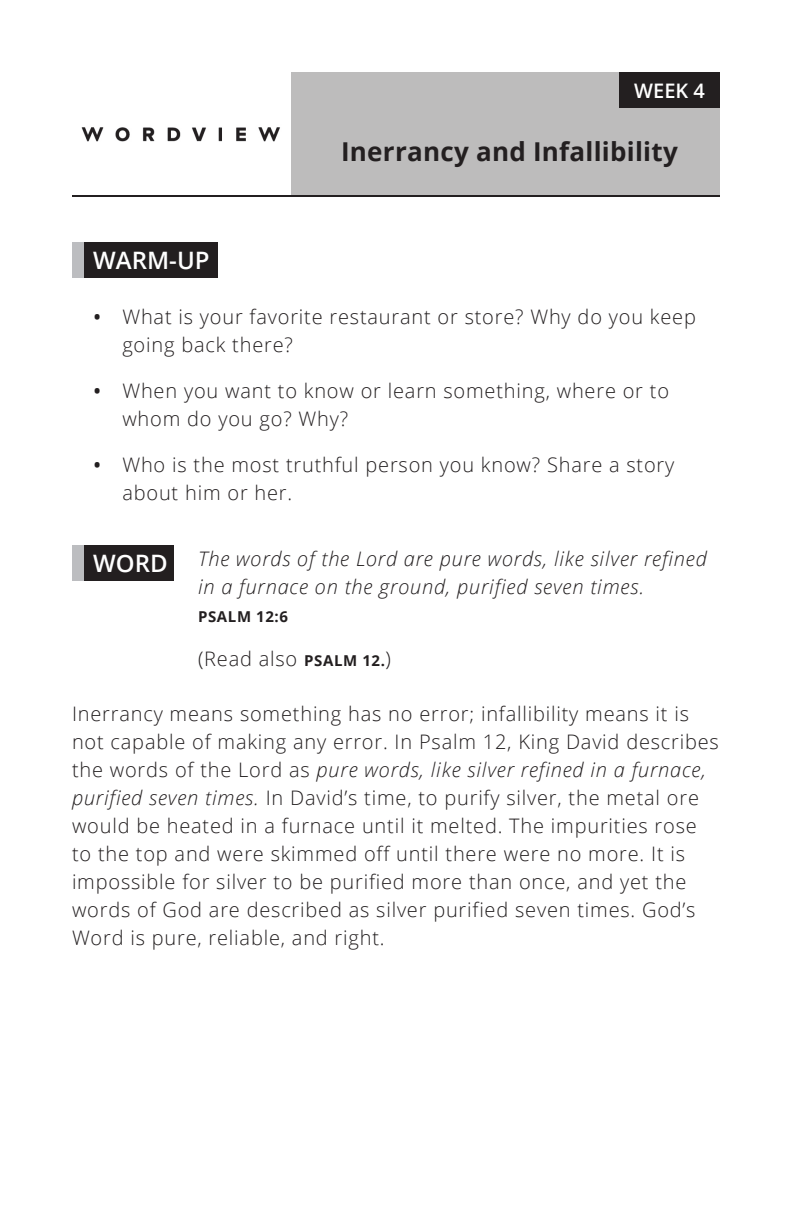
<style>
.page{position:relative;width:792px;height:1224px;background:#fff}
.page>*{position:absolute;margin:0;border:0;box-sizing:border-box;transform-origin:0 0}
.title_01{font:700 26px "Open Sans";letter-spacing:.01em;color:#231f20}
.header_text{font:600 24px "Open Sans";color:#fff}
.body_text_01{font:300 20px/28px "Open Sans";letter-spacing:.04em;color:#231f20}
.verse_text_01{font:italic 300 20px/28px "Open Sans";letter-spacing:.04em;color:#231f20}
.verse_text_02{font:300 20px "Open Sans";letter-spacing:.04em;color:#231f20}
.week_num_01{font:600 20px "Open Sans";color:#fff}
.verse_text_01-2{font:700 15px "Open Sans";letter-spacing:.04em;color:#231f20}
.s1{font-weight:600}
.s2{font-weight:700;font-size:15px}
.s3{font-style:italic}
</style>
<div class="page">
<img style="left:81px;top:72px;width:211px;height:123px">
<div style="left:292px;top:72px;width:428px;height:124px;background:#bdbcbc"></div>
<hr style="left:72px;top:195px;width:648px;height:2px;background:#231f20">
<div style="left:619px;top:72px;width:101px;height:36px;background:#231f20"></div>
<div style="left:72px;top:242px;width:12px;height:36px;background:#bcbdc0"></div>
<div style="left:84px;top:242px;width:133px;height:36px;background:#231f20"></div>
<div style="left:72px;top:545px;width:12px;height:36px;background:#bcbdc0"></div>
<div style="left:84px;top:545px;width:90px;height:36px;background:#231f20"></div>
<p class="week_num_01" style="left:634px;top:77px;width:72px">WEEK 4</p>
<p class="title_01" style="left:341px;top:133px;width:338px">Inerrancy and Infallibility</p>
<p class="header_text" style="left:93px;top:244px;width:118px">WARM-UP</p>
<p class="body_text_01" style="left:122px;top:302px;width:575px;text-indent:-29px"><span class="s1">•</span> What is your favorite restaurant or store? Why do you keep going back there?</p>
<p class="body_text_01" style="left:122px;top:376px;width:548px;text-indent:-29px"><span class="s1">•</span> When you want to know or learn something, where or to whom do you go? Why?</p>
<p class="body_text_01" style="left:122px;top:450px;width:554px;text-indent:-29px"><span class="s1">•</span> Who is the most truthful person you know? Share a story about him or her.</p>
<p class="header_text" style="left:93px;top:547px;width:76px">WORD</p>
<p class="verse_text_01" style="left:198px;top:544px;width:510px">The words of the Lord are pure words, like silver refined in a furnace on the ground, purified seven times.</p>
<p class="verse_text_01-2" style="left:198px;top:606px;width:91px">PSALM 12:6</p>
<p class="verse_text_02" style="left:198px;top:645px;width:195px">(Read also <span class="s2">PSALM 12.</span>)</p>
<p class="body_text_01" style="left:72px;top:700px;width:648px">Inerrancy means something has no error; infallibility means it is not capable of making any error. In Psalm 12, King David describes the words of the Lord as <span class="s3">pure words, like silver refined in a furnace, purified seven times.</span> In David’s time, to purify silver, the metal ore would be heated in a furnace until it melted. The impurities rose to the top and were skimmed off until there were no more. It is impossible for silver to be purified more than once, and yet the words of God are described as silver purified seven times. God’s Word is pure, reliable, and right.</p>
</div>
